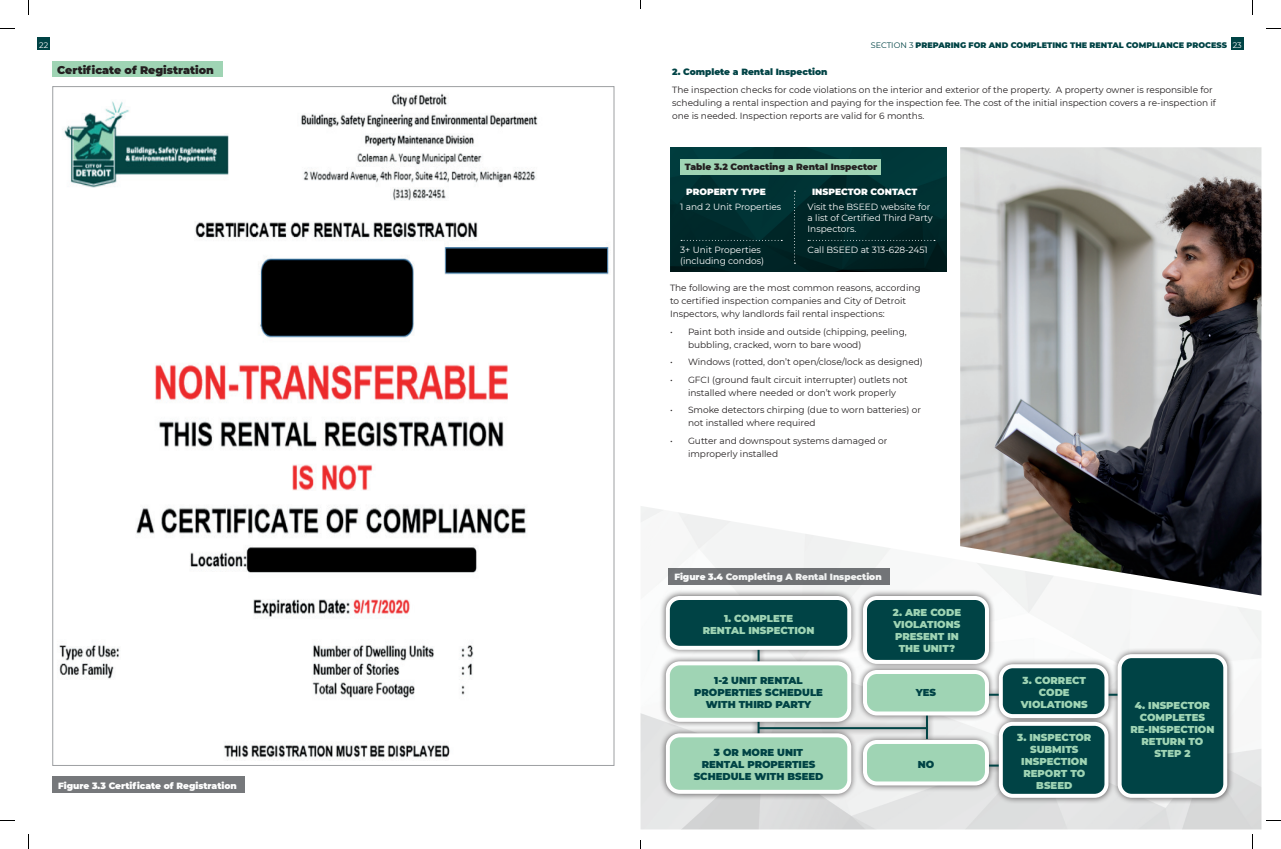
<style>
.page{position:relative;width:1281px;height:849px;background:#fff}
.page>*{position:absolute;margin:0;border:0;box-sizing:border-box;transform-origin:0 0}
.t1{font:900 11px "Montserrat";color:#231f20}
.t2{font:900 10px/12px "Montserrat";color:#9fd4b4;text-align:center}
.t3{font:900 10px/12px "Montserrat";color:#004345;text-align:center}
.t4{font:9px/13px "Montserrat";color:#231f20}
.t5{font:9px/11px "Montserrat";color:#fff}
.t6{font:900 9px "Montserrat";color:#fff}
.t7{font:900 9px "Montserrat";color:#231f20}
.t8{font:900 9px "Montserrat";color:#004345}
.t9{font:900 8px "Montserrat";color:#004345}
.t10{font:8px "Montserrat";color:#fff}
.s1{font-weight:400}
.s2{font-weight:400;color:#fff}
</style>
<div class="page">
<div style="left:38px;top:38px;width:12px;height:12px;background:#004345"></div>
<div style="left:1231px;top:38px;width:13px;height:12px;background:#004345"></div>
<img style="left:670px;top:147px;width:277px;height:125px">
<div style="left:681px;top:159px;width:200px;height:16px;background:#9fd4b4"></div>
<svg style="left:794px;top:191px;width:1px;height:73px"></svg>
<svg style="left:808px;top:240px;width:127px;height:1px"></svg>
<svg style="left:681px;top:240px;width:101px;height:1px"></svg>
<img style="left:640px;top:506px;width:622px;height:324px">
<img style="left:960px;top:147px;width:302px;height:449px">
<div style="left:659px;top:590px;width:575px;height:214px;background:#231f20;opacity:.75"></div>
<hr style="left:758px;top:644px;width:2px;height:26px;background:#004345">
<hr style="left:758px;top:713px;width:2px;height:26px;background:#004345">
<hr style="left:759px;top:727px;width:168px;height:2px;background:#004345">
<hr style="left:977px;top:694px;width:22px;height:2px;background:#004345">
<hr style="left:1101px;top:694px;width:22px;height:2px;background:#004345">
<hr style="left:977px;top:765px;width:22px;height:2px;background:#004345">
<hr style="left:926px;top:713px;width:2px;height:26px;background:#004345">
<div style="left:668px;top:598px;width:181px;height:50px;background:#004345;border-radius:12px"></div>
<div style="left:666px;top:596px;width:185px;height:54px;border:4px solid #fff;border-radius:12px"></div>
<div style="left:865px;top:598px;width:122px;height:64px;background:#004345;border-radius:12px"></div>
<div style="left:863px;top:596px;width:126px;height:68px;border:4px solid #fff;border-radius:12px"></div>
<div style="left:865px;top:672px;width:122px;height:42px;background:#9fd4b4;border-radius:12px"></div>
<div style="left:863px;top:670px;width:126px;height:46px;border:4px solid #fff;border-radius:12px"></div>
<div style="left:1001px;top:666px;width:105px;height:50px;background:#004345;border-radius:12px"></div>
<div style="left:999px;top:664px;width:109px;height:54px;border:4px solid #fff;border-radius:12px"></div>
<div style="left:1001px;top:724px;width:105px;height:72px;background:#004345;border-radius:12px"></div>
<div style="left:999px;top:722px;width:109px;height:76px;border:4px solid #fff;border-radius:12px"></div>
<div style="left:1120px;top:656px;width:105px;height:140px;background:#004345;border-radius:12px"></div>
<div style="left:1118px;top:654px;width:109px;height:144px;border:4px solid #fff;border-radius:12px"></div>
<div style="left:865px;top:742px;width:122px;height:41px;background:#9fd4b4;border-radius:12px"></div>
<div style="left:863px;top:740px;width:126px;height:45px;border:4px solid #fff;border-radius:12px"></div>
<div style="left:668px;top:663px;width:181px;height:57px;background:#9fd4b4;border-radius:12px"></div>
<div style="left:666px;top:661px;width:185px;height:61px;border:4px solid #fff;border-radius:12px"></div>
<div style="left:668px;top:735px;width:181px;height:57px;background:#9fd4b4;border-radius:12px"></div>
<div style="left:666px;top:733px;width:185px;height:61px;border:4px solid #fff;border-radius:12px"></div>
<div style="left:52px;top:61px;width:171px;height:16px;background:#9fd4b4"></div>
<div style="left:52px;top:777px;width:192px;height:16px;background:#76787b"></div>
<img style="left:59px;top:93px;width:551px;height:667px">
<svg style="left:0;top:28px;width:15px;height:1px"></svg>
<svg style="left:1266px;top:28px;width:15px;height:1px"></svg>
<svg style="left:0;top:820px;width:15px;height:1px"></svg>
<svg style="left:1266px;top:820px;width:15px;height:1px"></svg>
<svg style="left:28px;top:0;width:1px;height:15px"></svg>
<svg style="left:28px;top:834px;width:1px;height:15px"></svg>
<svg style="left:1252px;top:0;width:1px;height:15px"></svg>
<svg style="left:1252px;top:834px;width:1px;height:15px"></svg>
<p class="t10" style="left:39px;top:39px;width:11px">22</p>
<p class="t9" style="left:871px;top:39px;width:372px"><span class="s1">SECTION 3</span> PREPARING FOR AND COMPLETING THE RENTAL COMPLIANCE PROCESS <span class="s2">23</span></p>
<p class="t8" style="left:672px;top:65px;width:157px">2. Complete a Rental Inspection</p>
<p class="t4" style="left:672px;top:83px;width:545px">The inspection checks for code violations on the interior and exterior of the property. A property owner is responsible for scheduling a rental inspection and paying for the inspection fee. The cost of the initial inspection covers a re-inspection if one is needed. Inspection reports are valid for 6 months.</p>
<p class="t1" style="left:57px;top:62px;width:158px">Certificate of Registration</p>
<p class="t7" style="left:685px;top:160px;width:194px">Table 3.2 Contacting a Rental Inspector</p>
<p class="t6" style="left:686px;top:185px;width:81px">PROPERTY TYPE</p>
<p class="t6" style="left:812px;top:185px;width:107px">INSPECTOR CONTACT</p>
<p class="t5" style="left:680px;top:201px;width:103px">1 and 2 Unit Properties</p>
<p class="t5" style="left:680px;top:244px;width:85px">3+ Unit Properties (including condos)</p>
<p class="t5" style="left:808px;top:201px;width:127px">Visit the BSEED website for a list of Certified Third Party<br>Inspectors.</p>
<p class="t5" style="left:808px;top:244px;width:122px">Call BSEED at 313-628-2451</p>
<p class="t6" style="left:58px;top:779px;width:180px">Figure 3.3 Certificate of Registration</p>
<p class="t4" style="left:670px;top:281px;width:252px">The following are the most common reasons, according to certified inspection companies and City of Detroit<br>Inspectors, why landlords fail rental inspections:</p>
<p class="t4" style="left:688px;top:325px;width:220px;text-indent:-18px">• Paint both inside and outside (chipping, peeling, bubbling, cracked, worn to bare wood)</p>
<p class="t4" style="left:670px;top:355px;width:254px">• Windows (rotted, don’t open/close/lock as designed)</p>
<p class="t4" style="left:688px;top:373px;width:221px;text-indent:-18px">• GFCI (ground fault circuit interrupter) outlets not installed where needed or don’t work properly</p>
<p class="t4" style="left:688px;top:403px;width:235px;text-indent:-18px">• Smoke detectors chirping (due to worn batteries) or not installed where required</p>
<p class="t4" style="left:688px;top:434px;width:201px;text-indent:-18px">• Gutter and downspout systems damaged or improperly installed</p>
<p class="t6" style="left:674px;top:570px;width:209px">Figure 3.4 Completing A Rental Inspection</p>
<p class="t2" style="left:703px;top:612px;width:113px">1. COMPLETE<br>RENTAL INSPECTION</p>
<p class="t2" style="left:893px;top:605px;width:70px">2. ARE CODE<br>VIOLATIONS<br>PRESENT IN<br>THE UNIT?</p>
<p class="t3" style="left:916px;top:686px;width:22px">YES</p>
<p class="t3" style="left:694px;top:674px;width:130px">1-2 UNIT RENTAL<br>PROPERTIES SCHEDULE<br>WITH THIRD PARTY</p>
<p class="t3" style="left:694px;top:746px;width:131px">3 OR MORE UNIT<br>RENTAL PROPERTIES<br>SCHEDULE WITH BSEED</p>
<p class="t3" style="left:918px;top:758px;width:18px">NO</p>
<p class="t2" style="left:1021px;top:674px;width:68px">3. CORRECT<br>CODE<br>VIOLATIONS</p>
<p class="t2" style="left:1017px;top:731px;width:76px">3. INSPECTOR<br>SUBMITS<br>INSPECTION<br>REPORT TO<br>BSEED</p>
<p class="t2" style="left:1130px;top:699px;width:85px">4. INSPECTOR<br>COMPLETES<br>RE-INSPECTION<br>RETURN TO<br>STEP 2</p>
</div>
